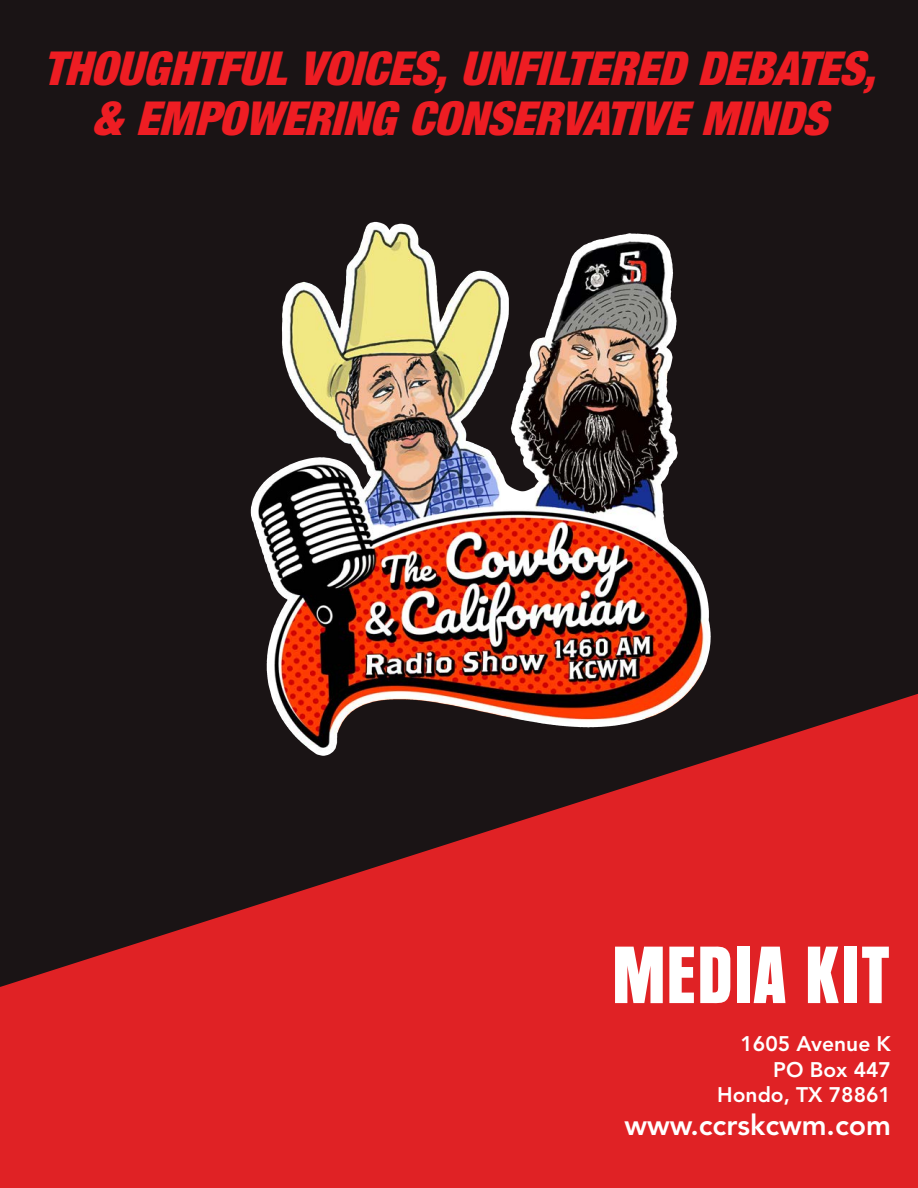
<style>
.page{position:relative;width:918px;height:1188px;background:#1a1415}
.page>*{position:absolute;margin:0;border:0;box-sizing:border-box;transform-origin:0 0}
.t1{font:700 condensed 63px "OPTI Aurora";color:#fff}
.t2{font:46.5px/49.8px "Harvest Ital";color:#ee1d23;text-align:center}
.t3{font:800 28.5px "Avenir";color:#fff}
.t4{font:800 21px/25.3px "Avenir";color:#fff;text-align:right}
</style>
<div class="page">
<svg style="left:2px;top:693px;width:916px;height:495px;fill:#e02225"></svg>
<img style="left:189px;top:221px;width:549px;height:547px">
<svg style="left:0;top:986px;width:2px;height:202px"></svg>
<p class="t2" style="left:43px;top:44px;width:833px">THOUGHTFUL VOICES, UNFILTERED DEBATES, &amp; EMPOWERING CONSERVATIVE MINDS</p>
<h1 class="t1" style="left:612px;top:945px;width:281px">MEDIA KIT</h1>
<p class="t4" style="left:717px;top:1031px;width:175px">1605 Avenue K<br>PO Box 447<br>Hondo, TX 78861</p>
<p class="t3" style="left:625px;top:1103px;width:268px">www.ccrskcwm.com</p>
</div>
